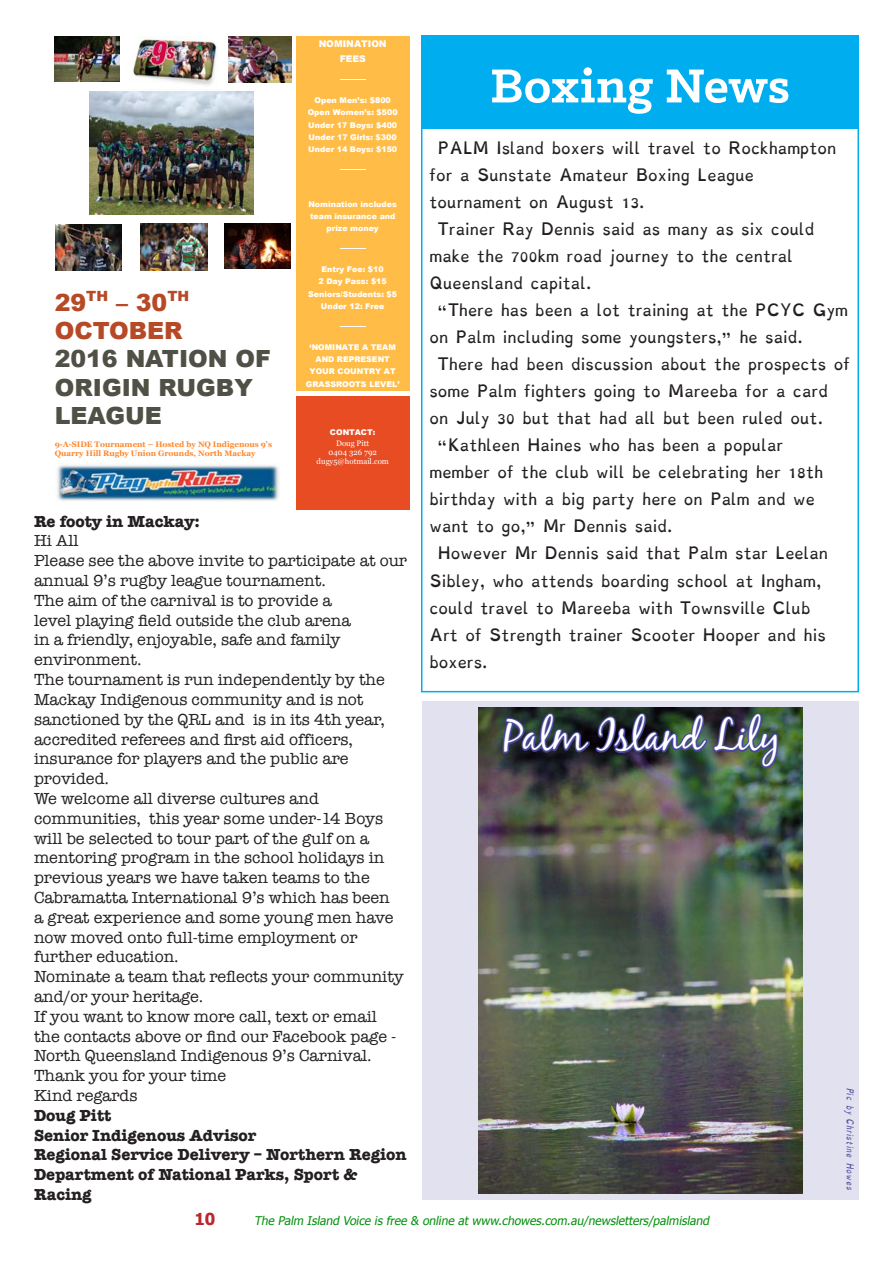
<style>
.page{position:relative;width:893px;height:1263px;background:#fff}
.page>*{position:absolute;margin:0;border:0;box-sizing:border-box;transform-origin:0 0}
.Heads{font:700 54px "Klinic Slab";letter-spacing:-.005em;color:#fff}
.t1{font:42px "Black Jack";color:#fff}
.t2{font:900 23.7px/28.3px "Arial";color:#505046}
.t3{font:16.5px/19.8px "American Typewriter";color:#231f20}
.t4{font:700 16.5px/19.8px "American Typewriter";color:#231f20}
.t5{font:700 16.5px "Tahoma";color:#b9282e}
.t6{font:13.5px/27px "Dyslexie";color:#231f20}
.t7{font:italic 12px "Tahoma";color:#05900e}
.t8{font:900 9.15px/14.2px "Arial";color:#fff;text-align:center}
.t9{font:900 7.95px/12.3px "Arial";color:#fff;text-align:center}
.t10{font:700 7.95px/8.9px "Georgia";color:#ff8527}
.t11{font:7.95px/9px "Georgia";color:#fff;text-align:center}
.t12{font:italic 7.5px "Dyslexie";color:#48479d}
.s1{color:#b64926}
.s2{font-family:"Georgia";font-weight:400}
</style>
<div class="page">
<div style="left:421px;top:35px;width:438px;height:94px;background:#00aeef"></div>
<div style="left:296px;top:36px;width:113px;height:355px;background:#ffbd47"></div>
<svg style="left:340px;top:79px;width:25px;height:1px"></svg>
<svg style="left:340px;top:169px;width:25px;height:1px"></svg>
<svg style="left:340px;top:248px;width:25px;height:1px"></svg>
<svg style="left:340px;top:326px;width:25px;height:1px"></svg>
<div style="left:296px;top:396px;width:113px;height:113px;background:#e84c22"></div>
<img style="left:57px;top:464px;width:223px;height:37px">
<img style="left:132px;top:36px;width:86px;height:49px">
<img style="left:229px;top:36px;width:62px;height:47px">
<img style="left:90px;top:91px;width:164px;height:123px">
<img style="left:55px;top:36px;width:64px;height:46px">
<img style="left:56px;top:224px;width:66px;height:46px">
<img style="left:224px;top:223px;width:66px;height:46px">
<img style="left:140px;top:224px;width:67px;height:46px">
<div style="left:422px;top:701px;width:436px;height:498px;background:#e2e1f0"></div>
<img style="left:478px;top:707px;width:324px;height:486px">
<img style="left:501px;top:711px;width:280px;height:454px">
<p class="t2" style="left:55px;top:287px;width:218px"><span class="s1">29</span><sup>TH</sup> <span class="s1">– 30</span><sup>TH<br></sup><span class="s1">OCTOBER<br></span>2016 NATION OF<br>ORIGIN RUGBY<br>LEAGUE</p>
<p class="t10" style="left:55px;top:439px;width:219px">9-A-SIDE Tournament – Hosted by NQ Indigenous 9’s<br>Quarry Hill Rugby Union Grounds, North Mackay</p>
<p class="t8" style="left:319px;top:37px;width:69px">NOMINATION<br>FEES</p>
<p class="t9" style="left:308px;top:94px;width:91px">Open Men’s: $800<br>Open Women’s: $500<br>Under 17 Boys: $400<br>Under 17 Girls: $300<br>Under 14 Boys: $150</p>
<p class="t9" style="left:308px;top:198px;width:90px">Nomination includes team insurance and prize money</p>
<p class="t9" style="left:308px;top:263px;width:90px">Entry Fee: $10<br>2 Day Pass: $15<br>Seniors/Students: $5<br>Under 12: Free</p>
<p class="t9" style="left:306px;top:341px;width:95px">‘NOMINATE A TEAM<br>AND REPRESENT<br>YOUR COUNTRY AT<br>GRASSROOTS LEVEL’</p>
<p class="t9" style="left:330px;top:426px;width:47px;line-height:11.6px">CONTACT:<br><span class="s2">Doug Pitt</span></p>
<p class="t11" style="left:316px;top:448px;width:74px">0404 326 792 dugy5@hotmail.com</p>
<p class="t4" style="left:34px;top:510px;width:167px">Re footy in Mackay:</p>
<p class="t3" style="left:34px;top:530px;width:46px">Hi All</p>
<p class="t3" style="left:34px;top:550px;width:375px">Please see the above invite to participate at our annual 9’s rugby league tournament.</p>
<p class="t3" style="left:34px;top:590px;width:318px">The aim of the carnival is to provide a level playing field outside the club arena in a friendly, enjoyable, safe and family environment.</p>
<p class="t3" style="left:34px;top:669px;width:352px">The tournament is run independently by the Mackay Indigenous community and is not sanctioned by the QRL and is in its 4th year, accredited referees and first aid officers, insurance for players and the public are provided.</p>
<p class="t3" style="left:34px;top:788px;width:361px">We welcome all diverse cultures and communities, this year some under-14 Boys will be selected to tour part of the gulf on a mentoring program in the school holidays in previous years we have taken teams to the Cabramatta International 9’s which has been a great experience and some young men have now moved onto full-time employment or further education.</p>
<p class="t3" style="left:34px;top:966px;width:371px">Nominate a team that reflects your community and/or your heritage.</p>
<p class="t3" style="left:34px;top:1006px;width:364px">If you want to know more call, text or email the contacts above or find our Facebook page -<br>North Queensland Indigenous 9’s Carnival.</p>
<p class="t3" style="left:34px;top:1065px;width:194px">Thank you for your time</p>
<p class="t3" style="left:34px;top:1085px;width:105px">Kind regards</p>
<p class="t4" style="left:34px;top:1104px;width:79px">Doug Pitt</p>
<p class="t4" style="left:34px;top:1124px;width:224px">Senior Indigenous Advisor</p>
<p class="t4" style="left:34px;top:1144px;width:374px">Regional Service Delivery – Northern Region</p>
<p class="t4" style="left:34px;top:1164px;width:325px">Department of National Parks, Sport &amp;<br>Racing</p>
<p class="Heads" style="left:490px;top:50px;width:302px">Boxing News</p>
<p class="t6" style="left:429px;top:135px;width:408px;text-indent:9px">PALM Island boxers will travel to Rockhampton for a Sunstate Amateur Boxing League tournament on August 13.</p>
<p class="t6" style="left:429px;top:216px;width:387px;text-indent:9px">Trainer Ray Dennis said as many as six could make the 700km road journey to the central<br>Queensland capital.</p>
<p class="t6" style="left:429px;top:297px;width:420px;text-indent:9px">“There has been a lot training at the PCYC Gym on Palm including some youngsters,” he said.</p>
<p class="t6" style="left:429px;top:351px;width:422px;text-indent:9px">There had been discussion about the prospects of some Palm fighters going to Mareeba for a card on July 30 but that had all but been ruled out.</p>
<p class="t6" style="left:429px;top:432px;width:395px;text-indent:9px">“Kathleen Haines who has been a popular member of the club will be celebrating her 18th birthday with a big party here on Palm and we want to go,” Mr Dennis said.</p>
<p class="t6" style="left:429px;top:540px;width:400px;text-indent:9px">However Mr Dennis said that Palm star Leelan Sibley, who attends boarding school at Ingham, could travel to Mareeba with Townsville Club Art of Strength trainer Scooter Hooper and his boxers.</p>
<p class="t1" style="left:504px;top:710px;width:278px">Palm Island Lily</p>
<p class="t12" style="left:856px;top:1087px;width:105px;rotate:90deg">Pic by Christine Howes</p>
<p class="t5" style="left:194px;top:1207px;width:23px">10</p>
<p class="t7" style="left:254px;top:1212px;width:459px">The Palm Island Voice is free &amp; online at www.chowes.com.au/newsletters/palmisland</p>
</div>
